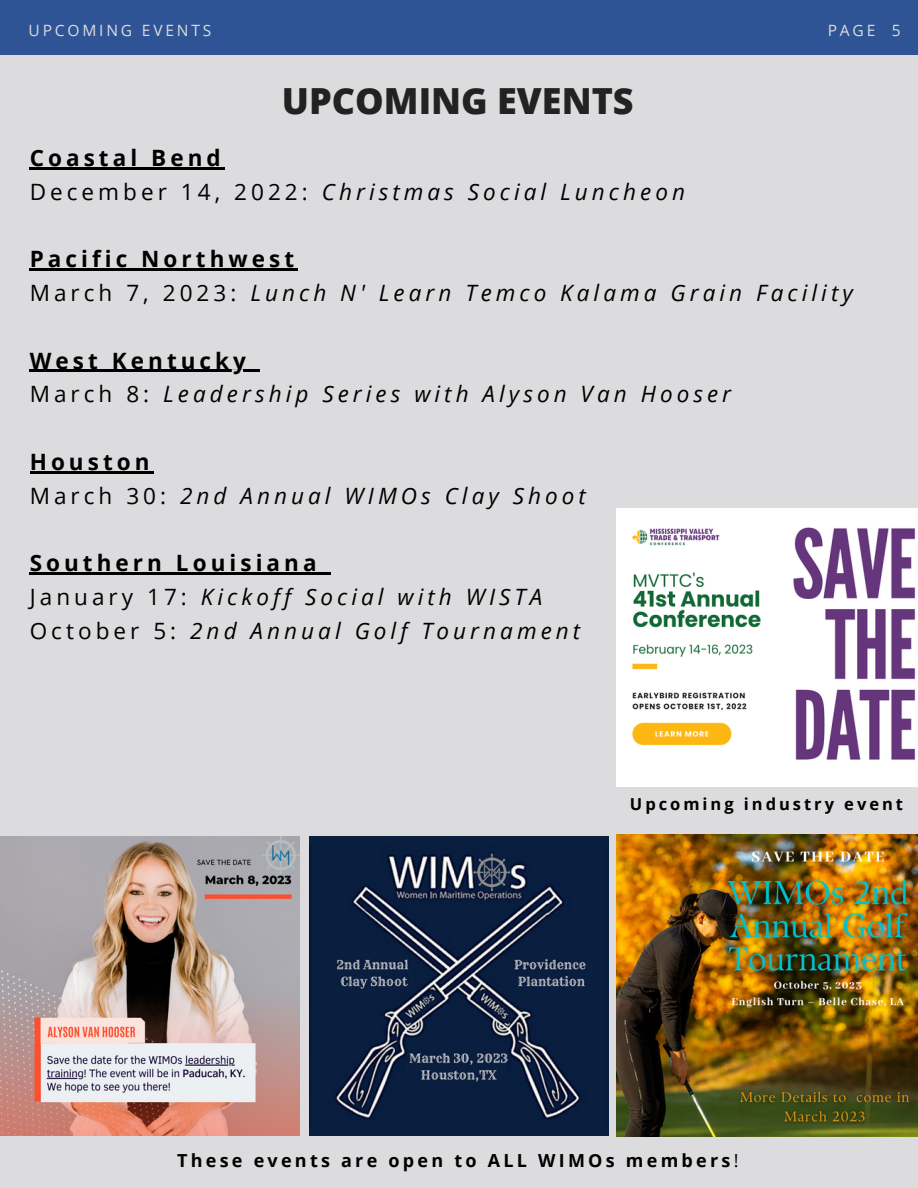
<style>
.page{position:relative;width:918px;height:1188px;background:#dcdcde}
.page>*{position:absolute;margin:0;border:0;box-sizing:border-box;transform-origin:0 0}
.t1{font:800 36px "Open Sans";color:#222}
.t2{font:italic 22.5px/33.8px "Open Sans";letter-spacing:.18em;color:#000}
.t3{font:700 18px "Open Sans";letter-spacing:.18em;color:#000}
.t4{font:700 16.5px "Open Sans";letter-spacing:.18em;color:#000}
.t5{font:15.6px "Open Sans";letter-spacing:.18em;color:#dcdcde}
.s1{font-weight:700;font-style:normal}
.s2{font-style:normal}
.s3{font-weight:400}
</style>
<div class="page">
<div style="left:0;top:0;width:918px;height:54px;background:#2f5496"></div>
<img style="left:617px;top:509px;width:301px;height:278px">
<hr style="left:30px;top:167px;width:195px;height:3px;background:#000">
<hr style="left:30px;top:269px;width:268px;height:2px;background:#000">
<hr style="left:30px;top:370px;width:220px;height:2px;background:#000">
<svg style="left:250px;top:370px;width:10px;height:2px"></svg>
<hr style="left:30px;top:471px;width:124px;height:2px;background:#000">
<hr style="left:30px;top:572px;width:291px;height:3px;background:#000">
<svg style="left:321px;top:572px;width:10px;height:3px"></svg>
<img style="left:309px;top:837px;width:299px;height:299px">
<img style="left:0;top:837px;width:299px;height:299px">
<img style="left:617px;top:835px;width:301px;height:301px">
<p class="t5" style="left:29px;top:19px;width:184px">UPCOMING EVENTS</p>
<h1 class="t1" style="left:282px;top:75px;width:353px">UPCOMING EVENTS</h1>
<p class="t2" style="left:30px;top:141px;width:657px"><span class="s1">Coastal Bend<br></span><span class="s2">December 14, 2022:</span> Christmas Social Luncheon</p>
<p class="t5" style="left:828px;top:19px;width:74px">PAGE 5</p>
<p class="t2" style="left:30px;top:242px;width:825px"><span class="s1">Pacific Northwest<br></span><span class="s2">March 7, 2023:</span> Lunch N' Learn Temco Kalama Grain Facility</p>
<p class="t2" style="left:30px;top:343px;width:703px"><span class="s1">West Kentucky<br></span><span class="s2">March 8:</span> Leadership Series with Alyson Van Hooser</p>
<p class="t2" style="left:30px;top:444px;width:558px"><span class="s1">Houston<br></span><span class="s2">March 30:</span> 2nd Annual WIMOs Clay Shoot</p>
<p class="t2" style="left:30px;top:546px;width:552px"><span class="s1">Southern Louisiana<br></span><span class="s2">January 17:</span> Kickoff Social with WISTA<br><span class="s2">October 5:</span> 2nd Annual Golf Tournament</p>
<p class="t4" style="left:630px;top:792px;width:275px">Upcoming industry event</p>
<p class="t3" style="left:177px;top:1148px;width:563px">These events are open to ALL WIMOs members<span class="s3">!</span></p>
</div>
